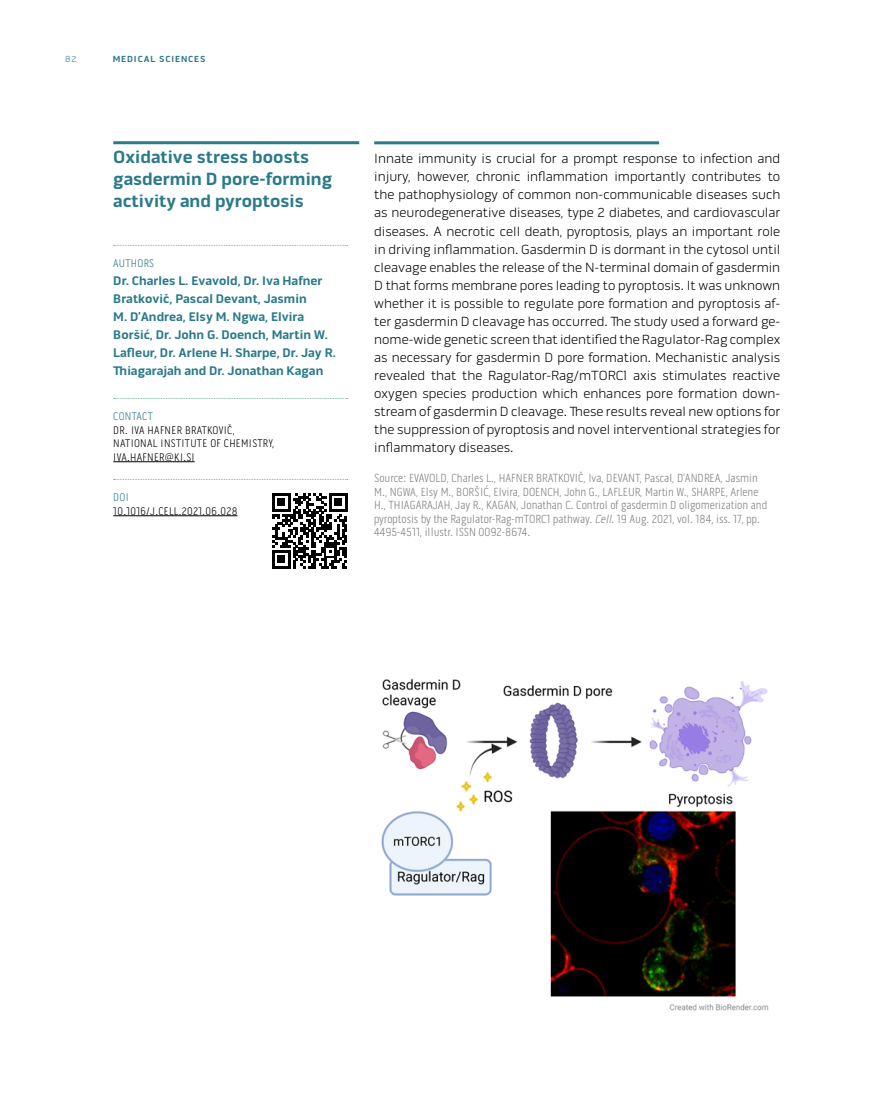
<style>
.page{position:relative;width:893px;height:1106px;background:#fff}
.page>*{position:absolute;margin:0;border:0;box-sizing:border-box;transform-origin:0 0}
.t1{font:700 18px/21.6px "Bose Gothic";color:#2a7a89}
.t2{font:300 13.5px/18px "Bose Gothic";color:#000;text-align:justify}
.t3{font:700 12.75px/18px "Bose Gothic";color:#2a7a89}
.t4{font:300 12px/13.5px "Pill Gothic 300 mg";color:#808285}
.t5{font:300 11.25px/13.5px "Pill Gothic 300 mg";letter-spacing:.03em;color:#000}
.t6{font:300 11.25px "Pill Gothic 300 mg";letter-spacing:.03em;color:#2a7a89}
.t7{font:700 9px "Bose Gothic";letter-spacing:.1em;color:#2a7a89}
.t8{font:300 9px "Bose Gothic";color:#2a7a89}
.s1{font-style:italic}
</style>
<div class="page">
<hr style="left:374px;top:141px;width:285px;height:3px;background:#2a7a89">
<img style="left:381px;top:678px;width:388px;height:333px">
<hr style="left:113px;top:141px;width:246px;height:3px;background:#2a7a89">
<svg style="left:114px;top:245px;width:234px;height:1px"></svg>
<svg style="left:114px;top:398px;width:234px;height:1px"></svg>
<hr style="left:113px;top:461px;width:82px;height:1px;background:#000">
<svg style="left:114px;top:479px;width:234px;height:1px"></svg>
<hr style="left:113px;top:515px;width:125px;height:1px;background:#000">
<svg style="left:272px;top:493px;width:75px;height:75px"></svg>
<p class="t8" style="left:65px;top:54px;width:13px">82</p>
<p class="t7" style="left:113px;top:54px;width:94px">MEDICAL SCIENCES</p>
<h1 class="t1" style="left:113px;top:146px;width:220px">Oxidative stress boosts gasdermin D pore‑forming activity and pyroptosis</h1>
<p class="t6" style="left:113px;top:257px;width:42px">AUTHORS</p>
<p class="t3" style="left:113px;top:272px;width:224px">Dr. Charles L. Evavold, Dr. Iva Hafner Bratkovič, Pascal Devant, Jasmin<br>M. D’Andrea, Elsy M. Ngwa, Elvira Boršić, Dr. John G. Doench, Martin W.<br>Lafleur, Dr. Arlene H. Sharpe, Dr. Jay R.<br>Thiagarajah and Dr. Jonathan Kagan</p>
<p class="t6" style="left:113px;top:410px;width:41px">CONTACT</p>
<p class="t5" style="left:113px;top:423px;width:162px">DR. IVA HAFNER BRATKOVIČ,<br>NATIONAL INSTITUTE OF CHEMISTRY,<br>IVA.HAFNER@KI.SI</p>
<p class="t6" style="left:113px;top:491px;width:17px">DOI</p>
<p class="t5" style="left:113px;top:504px;width:126px">10.1016/J.CELL.2021.06.028</p>
<p class="t2" style="left:374px;top:150px;width:408px">Innate immunity is crucial for a prompt response to infection and injury, however, chronic inflammation importantly contributes to the pathophysiology of common non‑communicable diseases such as neurodegenerative diseases, type 2 diabetes, and cardiovascular diseases. A necrotic cell death, pyroptosis, plays an important role in driving inflammation. Gasdermin D is dormant in the cytosol until cleavage enables the release of the N‑terminal domain of gasdermin D that forms membrane pores leading to pyroptosis. It was unknown whether it is possible to regulate pore formation and pyroptosis af‑ ter gasdermin D cleavage has occurred. The study used a forward ge‑ nome‑wide genetic screen that identified the Ragulator‑Rag complex as necessary for gasdermin D pore formation. Mechanistic analysis revealed that the Ragulator‑Rag/mTORC1 axis stimulates reactive oxygen species production which enhances pore formation down‑ stream of gasdermin D cleavage. These results reveal new options for the suppression of pyroptosis and novel interventional strategies for inflammatory diseases.</p>
<p class="t4" style="left:374px;top:471px;width:394px">Source: EVAVOLD, Charles L., HAFNER BRATKOVIČ, Iva, DEVANT, Pascal, D’ANDREA, Jasmin M., NGWA, Elsy M., BORŠIĆ, Elvira, DOENCH, John G., LAFLEUR, Martin W., SHARPE, Arlene H., THIAGARAJAH, Jay R., KAGAN, Jonathan C. Control of gasdermin D oligomerization and pyroptosis by the Ragulator‑Rag‑mTORC1 pathway. <span class="s1">Cell</span>. 19 Aug. 2021, vol. 184, iss. 17, pp.<br>4495‑4511, illustr. ISSN 0092‑8674.</p>
</div>
